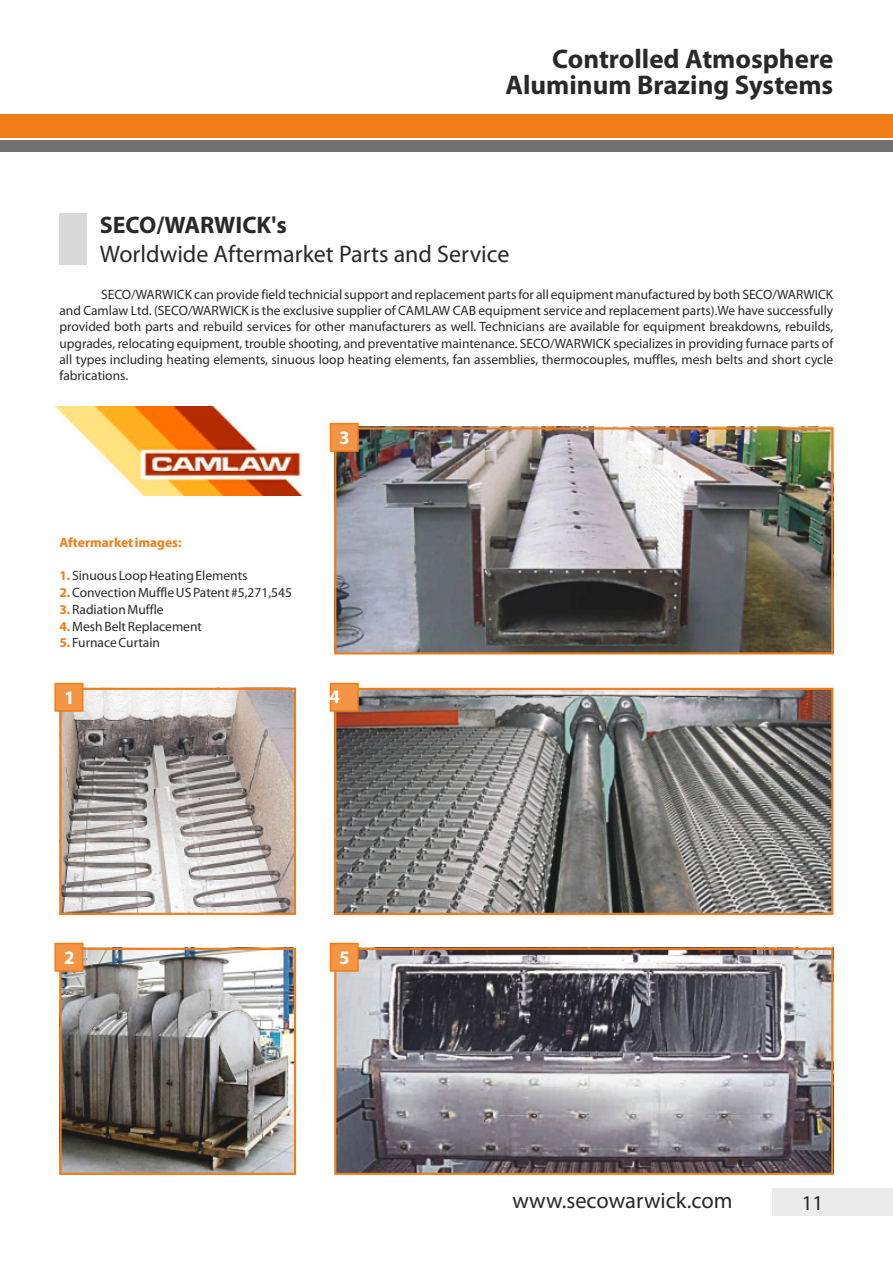
<style>
.page{position:relative;width:893px;height:1263px;background:#fff}
.page>*{position:absolute;margin:0;border:0;box-sizing:border-box;transform-origin:0 0}
.t1{font:700 27px/26.4px "Myriad Pro";color:#292929;text-align:right}
.t2{font:24px "Myriad Pro";color:#292929}
.t3{font:700 24px "Myriad Pro";color:#292929}
.t4{font:22.5px "Myriad Pro";color:#292929}
.t5{font:21px "Myriad Pro";color:#292929}
.t6{font:700 19.05px "Myriad Pro";color:#fff}
.t7{font:13.5px/16.2px "Myriad Pro";color:#292929;text-align:justify}
.t8{font:700 13.5px "Myriad Pro";color:#f07d18}
.s1{font-weight:700;color:#f07d18}
</style>
<div class="page">
<img style="left:55px;top:406px;width:247px;height:89px">
<div style="left:773px;top:1188px;width:120px;height:28px;background:#ebebeb"></div>
<div style="left:0;top:114px;width:893px;height:24px;background:#f07d18"></div>
<div style="left:0;top:140px;width:893px;height:12px;background:#717171"></div>
<img style="left:334px;top:427px;width:499px;height:227px">
<svg style="left:334px;top:948px;width:499px;height:227px;background:#857f83"></svg>
<svg style="left:334px;top:688px;width:499px;height:227px;background:#837f7a"></svg>
<svg style="left:59px;top:688px;width:237px;height:227px;background:#b6aca6"></svg>
<img style="left:59px;top:948px;width:237px;height:227px">
<div style="left:59px;top:213px;width:28px;height:51px;background:#d9d9d9"></div>
<svg style="left:329px;top:422px;width:30px;height:31px"></svg>
<svg style="left:329px;top:682px;width:30px;height:30px"></svg>
<svg style="left:329px;top:942px;width:30px;height:30px"></svg>
<svg style="left:54px;top:682px;width:30px;height:30px"></svg>
<svg style="left:54px;top:942px;width:30px;height:30px"></svg>
<h1 class="t1" style="left:505px;top:48px;width:329px">Controlled Atmosphere<br>Aluminum Brazing Systems</h1>
<h2 class="t3" style="left:100px;top:215px;width:188px">SECO/WARWICK's</h2>
<h2 class="t2" style="left:100px;top:244px;width:411px">Worldwide Aftermarket Parts and Service</h2>
<p class="t7" style="left:59px;top:287px;width:775px;text-indent:42px">SECO/WARWICK can provide field technicial support and replacement parts for all equipment manufactured by both SECO/WARWICK and Camlaw Ltd. (SECO/WARWICK is the exclusive supplier of CAMLAW CAB equipment service and replacement parts).We have successfully provided both parts and rebuild services for other manufacturers as well. Technicians are available for equipment breakdowns, rebuilds, upgrades, relocating equipment, trouble shooting, and preventative maintenance. SECO/WARWICK specializes in providing furnace parts of all types including heating elements, sinuous loop heating elements, fan assemblies, thermocouples, muffles, mesh belts and short cycle fabrications.</p>
<p class="t8" style="left:59px;top:537px;width:124px">Aftermarket images:</p>
<p class="t7" style="left:59px;top:569px;width:234px;line-height:16.8px;text-align:left"><span class="s1">1.</span>Sinuous Loop Heating Elements<br><span class="s1">2.</span>Convection Muffle US Patent #5,271,545<br><span class="s1">3.</span>Radiation Muffle<br><span class="s1">4.</span>Mesh Belt Replacement<br><span class="s1">5.</span>Furnace Curtain</p>
<h3 class="t6" style="left:64px;top:689px;width:12px">1</h3>
<h3 class="t6" style="left:339px;top:429px;width:12px">3</h3>
<h3 class="t6" style="left:329px;top:688px;width:12px">4</h3>
<h3 class="t6" style="left:64px;top:949px;width:12px">2</h3>
<h3 class="t6" style="left:339px;top:949px;width:12px">5</h3>
<h3 class="t4" style="left:512px;top:1191px;width:222px">www.secowarwick.com</h3>
<h3 class="t5" style="left:802px;top:1194px;width:23px">11</h3>
</div>
